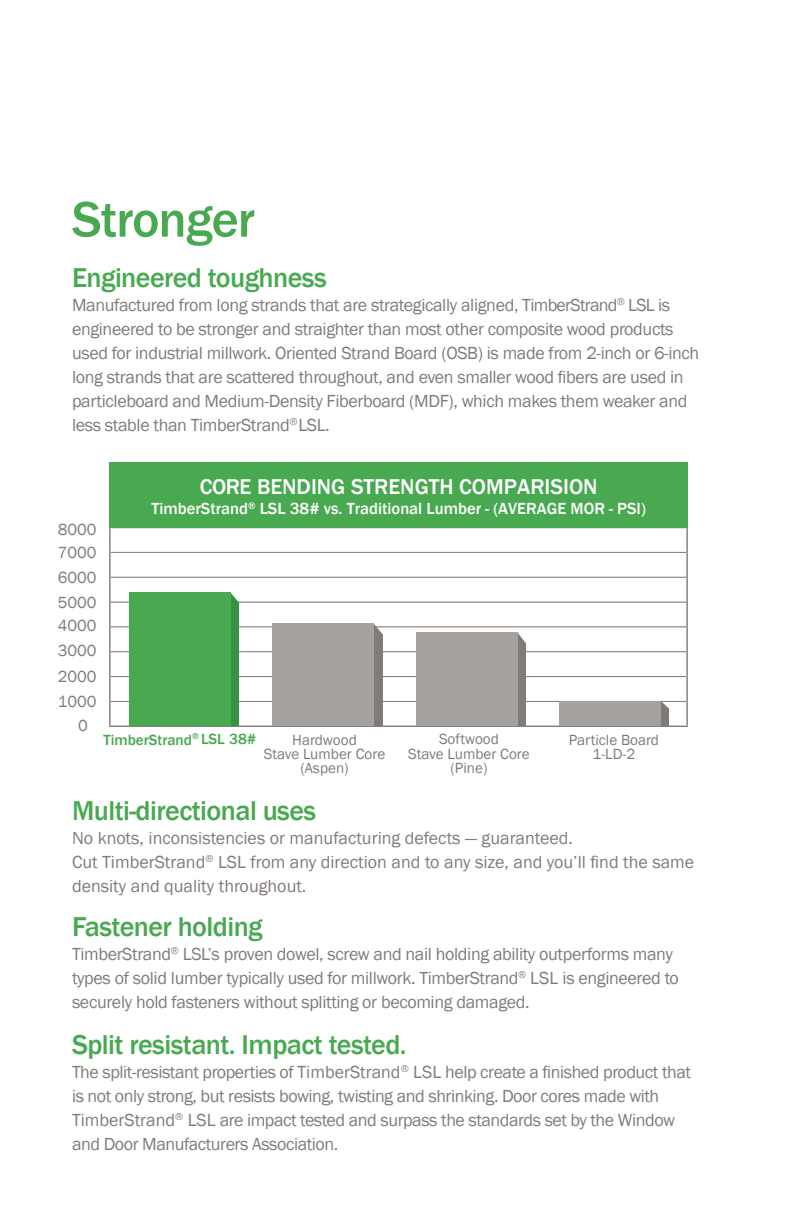
<style>
.page{position:relative;width:792px;height:1224px;background:#fff}
.page>*{position:absolute;margin:0;border:0;box-sizing:border-box;transform-origin:0 0}
.t1{font:500 52px "Franklin Gothic";letter-spacing:-.02em;color:#48a951}
.t2{font:500 28px "Franklin Gothic";letter-spacing:-.02em;color:#48a951}
.t3{font:500 22px "Franklin Gothic";color:#fff}
.t4{font:18px/24px "Franklin Gothic";letter-spacing:-.02em;color:#817b77}
.t5{font:18px/24px "Franklin Gothic";color:#817b77}
.t6{font:500 16.6px "Franklin Gothic";color:#fff}
.t7{font:16.6px "Franklin Gothic";color:#817b77}
.t8{font:15.2px/14.4px "Franklin Gothic";color:#817b77;text-align:center}
.t9{font:500 15.2px "Franklin Gothic";color:#48a951}
</style>
<div class="page">
<hr style="left:109px;top:528px;width:2px;height:24px;background:#817b77">
<hr style="left:686px;top:528px;width:2px;height:24px;background:#817b77">
<hr style="left:111px;top:552px;width:575px;height:1px;background:#817b77">
<hr style="left:111px;top:577px;width:575px;height:1px;background:#817b77">
<hr style="left:111px;top:602px;width:575px;height:1px;background:#817b77">
<hr style="left:111px;top:627px;width:575px;height:1px;background:#817b77">
<hr style="left:111px;top:651px;width:575px;height:1px;background:#817b77">
<hr style="left:111px;top:676px;width:575px;height:1px;background:#817b77">
<hr style="left:109px;top:552px;width:2px;height:25px;background:#817b77">
<hr style="left:686px;top:552px;width:2px;height:25px;background:#817b77">
<hr style="left:109px;top:577px;width:2px;height:25px;background:#817b77">
<hr style="left:686px;top:577px;width:2px;height:25px;background:#817b77">
<hr style="left:109px;top:602px;width:2px;height:25px;background:#817b77">
<hr style="left:686px;top:602px;width:2px;height:25px;background:#817b77">
<hr style="left:109px;top:627px;width:2px;height:25px;background:#817b77">
<hr style="left:686px;top:627px;width:2px;height:25px;background:#817b77">
<hr style="left:109px;top:652px;width:2px;height:25px;background:#817b77">
<hr style="left:686px;top:652px;width:2px;height:25px;background:#817b77">
<hr style="left:109px;top:677px;width:2px;height:24px;background:#817b77">
<hr style="left:686px;top:677px;width:2px;height:24px;background:#817b77">
<hr style="left:111px;top:701px;width:575px;height:1px;background:#817b77">
<hr style="left:109px;top:701px;width:2px;height:25px;background:#817b77">
<hr style="left:686px;top:701px;width:2px;height:25px;background:#817b77">
<hr style="left:109px;top:726px;width:579px;height:1px;background:#817b77">
<svg style="left:517px;top:632px;width:9px;height:11px"></svg>
<svg style="left:374px;top:624px;width:8px;height:10px"></svg>
<svg style="left:230px;top:592px;width:9px;height:10px"></svg>
<div style="left:137px;top:602px;width:102px;height:124px;background:#349343"></div>
<div style="left:281px;top:634px;width:101px;height:92px;background:#817b77"></div>
<div style="left:424px;top:643px;width:102px;height:83px;background:#817b77"></div>
<div style="left:568px;top:708px;width:101px;height:18px;background:#817b77"></div>
<div style="left:109px;top:462px;width:579px;height:66px;background:#48a951"></div>
<div style="left:129px;top:592px;width:101px;height:134px;background:#48a951"></div>
<div style="left:273px;top:624px;width:101px;height:102px;background:#a5a19f"></div>
<div style="left:416px;top:632px;width:101px;height:94px;background:#a5a19f"></div>
<svg style="left:661px;top:702px;width:8px;height:6px"></svg>
<div style="left:559px;top:701px;width:102px;height:25px;background:#a5a19f"></div>
<h1 class="t1" style="left:72px;top:187px;width:185px">Stronger</h1>
<h2 class="t2" style="left:72px;top:261px;width:256px">Engineered toughness</h2>
<p class="t4" style="left:72px;top:294px;width:629px">Manufactured from long strands that are strategically aligned, TimberStrand<sup>®</sup> LSL is engineered to be stronger and straighter than most other composite wood products used for industrial millwork. Oriented Strand Board (OSB) is made from 2-inch or 6-inch long strands that are scattered throughout, and even smaller wood fibers are used in particleboard and Medium-Density Fiberboard (MDF), which makes them weaker and less stable than TimberStrand<sup>®</sup> LSL.</p>
<p class="t7" style="left:58px;top:519px;width:40px">8000</p>
<p class="t7" style="left:58px;top:542px;width:40px">7000</p>
<p class="t7" style="left:58px;top:567px;width:40px">6000</p>
<p class="t7" style="left:58px;top:592px;width:40px">5000</p>
<p class="t7" style="left:58px;top:616px;width:40px">4000</p>
<p class="t7" style="left:58px;top:640px;width:40px">3000</p>
<p class="t7" style="left:58px;top:667px;width:40px">2000</p>
<p class="t7" style="left:58px;top:691px;width:40px">1000</p>
<p class="t7" style="left:78px;top:715px;width:11px">0</p>
<p class="t3" style="left:200px;top:473px;width:399px">CORE BENDING STRENGTH COMPARISION</p>
<p class="t6" style="left:151px;top:498px;width:496px">TimberStrand<sup>®</sup> LSL 38# vs. Traditional Lumber - (AVERAGE MOR - PSI)</p>
<p class="t9" style="left:103px;top:730px;width:154px">TimberStrand<sup>®</sup> LSL 38#</p>
<p class="t8" style="left:408px;top:733px;width:123px">Softwood<br>Stave Lumber Core (Pine)</p>
<p class="t8" style="left:264px;top:733px;width:123px">Hardwood<br>Stave Lumber Core (Aspen)</p>
<p class="t8" style="left:569px;top:733px;width:92px">Particle Board<br>1-LD-2</p>
<h2 class="t2" style="left:72px;top:793px;width:246px">Multi-directional uses</h2>
<p class="t5" style="left:72px;top:826px;width:624px">No knots, inconsistencies or manufacturing defects — guaranteed.<br>Cut TimberStrand<sup>®</sup> LSL from any direction and to any size, and you’ll find the same density and quality throughout.</p>
<h2 class="t2" style="left:72px;top:909px;width:192px">Fastener holding</h2>
<p class="t4" style="left:72px;top:942px;width:608px">TimberStrand<sup>®</sup> LSL’s proven dowel, screw and nail holding ability outperforms many types of solid lumber typically used for millwork. TimberStrand<sup>®</sup> LSL is engineered to securely hold fasteners without splitting or becoming damaged.</p>
<h2 class="t2" style="left:72px;top:1027px;width:336px">Split resistant. Impact tested.</h2>
<p class="t4" style="left:72px;top:1060px;width:621px">The split-resistant properties of TimberStrand<sup>®</sup> LSL help create a finished product that is not only strong, but resists bowing, twisting and shrinking. Door cores made with TimberStrand<sup>®</sup> LSL are impact tested and surpass the standards set by the Window and Door Manufacturers Association.</p>
</div>
